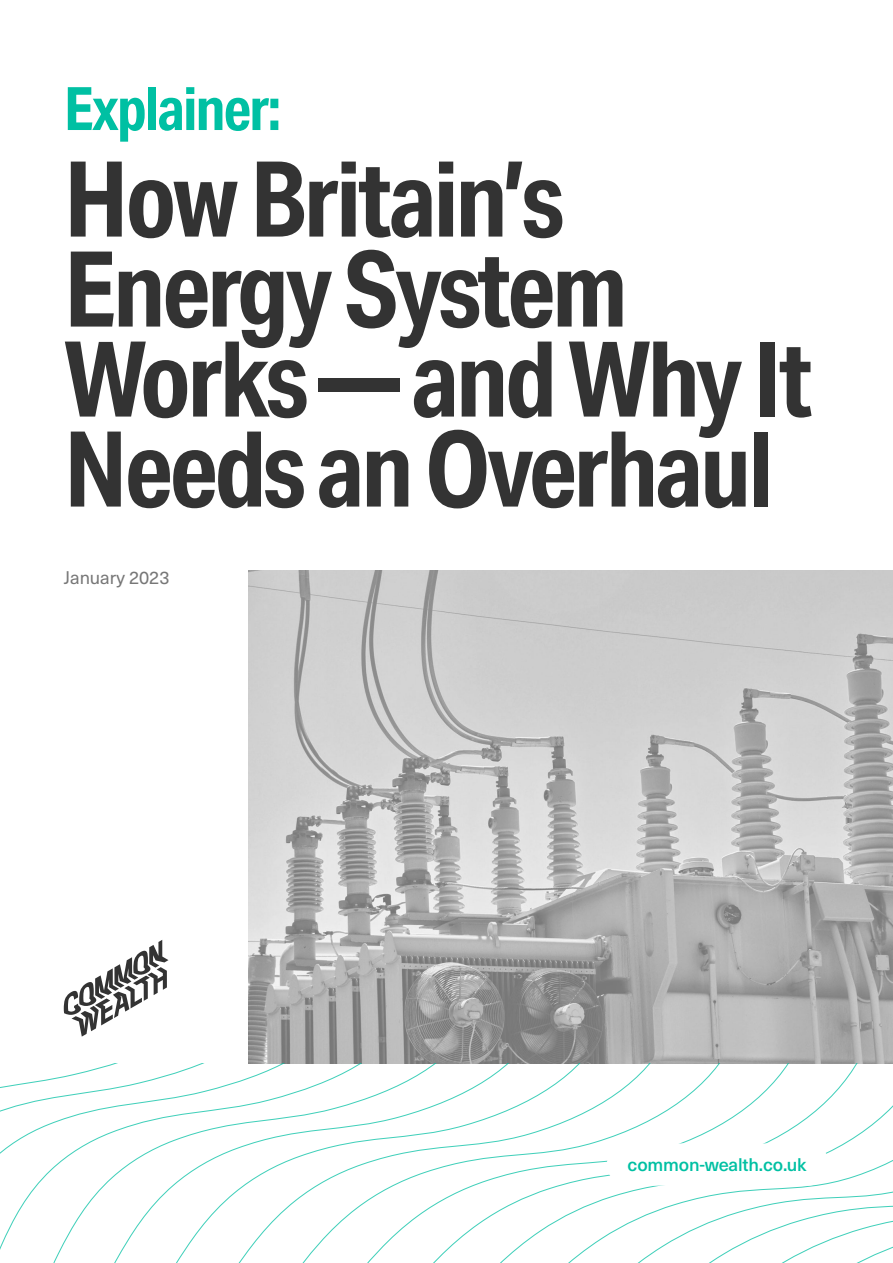
<style>
.page{position:relative;width:893px;height:1263px;background:#fff}
.page>*{position:absolute;margin:0;border:0;box-sizing:border-box;transform-origin:0 0}
.t1{font:700 105px/90px "Aktiv Grotesk Cd";letter-spacing:-.03em;color:#333}
.t2{font:700 60px "Aktiv Grotesk Cd";letter-spacing:-.03em;color:#00c0a3}
.t3{font:500 18px "Neue Haas Unica W1 G";letter-spacing:-.01em;color:#00c0a3}
.t4{font:18px "Neue Haas Unica W1 G";color:#777}
</style>
<div class="page">
<img style="left:249px;top:570px;width:644px;height:493px">
<svg style="left:64px;top:940px;width:104px;height:96px"></svg>
<svg style="left:846px;top:1063px;width:47px;height:200px"></svg>
<svg style="left:778px;top:1063px;width:68px;height:200px"></svg>
<svg style="left:710px;top:1063px;width:68px;height:200px"></svg>
<svg style="left:641px;top:1063px;width:69px;height:200px"></svg>
<svg style="left:573px;top:1063px;width:68px;height:200px"></svg>
<svg style="left:505px;top:1063px;width:68px;height:200px"></svg>
<svg style="left:437px;top:1063px;width:68px;height:200px"></svg>
<svg style="left:369px;top:1063px;width:68px;height:200px"></svg>
<svg style="left:300px;top:1063px;width:69px;height:200px"></svg>
<svg style="left:232px;top:1063px;width:68px;height:200px"></svg>
<svg style="left:0;top:1063px;width:232px;height:200px"></svg>
<div style="left:607px;top:1143px;width:222px;height:42px;background:#fff;border-radius:21px"></div>
<p class="t2" style="left:64px;top:72px;width:219px">Explainer:</p>
<p class="t1" style="left:64px;top:153px;width:750px">How Britain’s<br>Energy System<br>Works — and Why It<br>Needs an Overhaul</p>
<p class="t4" style="left:64px;top:564px;width:107px">January 2023</p>
<p class="t3" style="left:628px;top:1151px;width:181px">common-wealth.co.uk</p>
</div>
